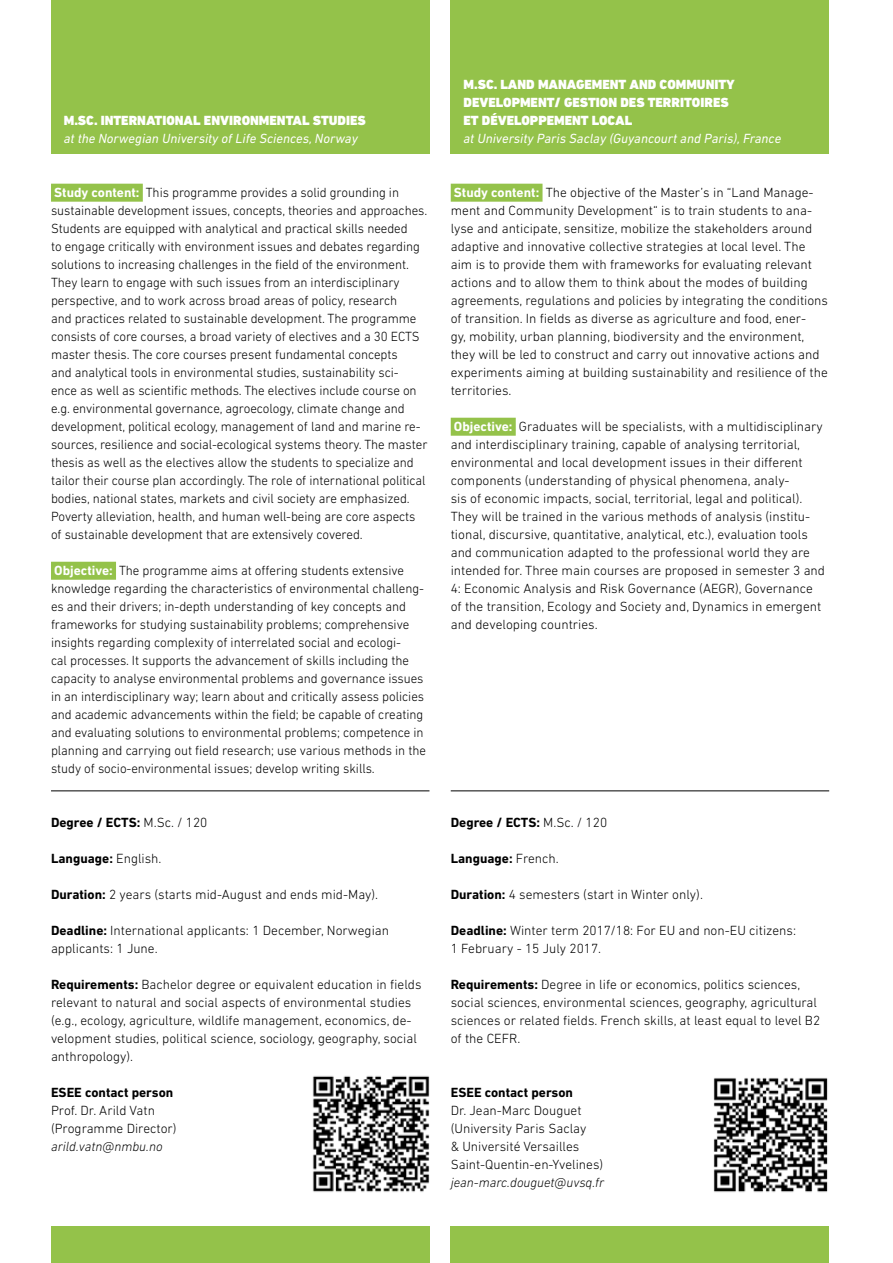
<style>
.page{position:relative;width:893px;height:1263px;background:#fff}
.page>*{position:absolute;margin:0;border:0;box-sizing:border-box;transform-origin:0 0}
.t1{font:300 13.5px/18px "DIN Next LT Pro";letter-spacing:-.005em;color:#000}
.t2{font:900 13.5px/18px "DIN Next LT Pro";color:#fff}
.t3{font:700 13.5px "DIN Next LT Pro";color:#000}
.t4{font:italic 13.5px "DIN Next LT Pro";color:#fff}
.t5{font:italic 300 13.5px "DIN Next LT Pro";color:#000}
.s1{font-weight:700;color:#fff}
.s2{font-weight:300}
.s3{font-weight:700}
</style>
<div class="page">
<div style="left:51px;top:0;width:378px;height:153px;background:#94c24a"></div>
<div style="left:451px;top:0;width:378px;height:153px;background:#94c24a"></div>
<div style="left:51px;top:1226px;width:378px;height:37px;background:#94c24a"></div>
<div style="left:451px;top:1226px;width:378px;height:37px;background:#94c24a"></div>
<div style="left:51px;top:184px;width:92px;height:18px;background:#94c24a"></div>
<div style="left:51px;top:562px;width:65px;height:18px;background:#94c24a"></div>
<div style="left:451px;top:184px;width:91px;height:18px;background:#94c24a"></div>
<div style="left:451px;top:418px;width:65px;height:18px;background:#94c24a"></div>
<img style="left:312px;top:1075px;width:118px;height:117px">
<img style="left:713px;top:1077px;width:115px;height:116px">
<hr style="left:51px;top:790px;width:378px;height:1px;background:#000">
<hr style="left:451px;top:790px;width:378px;height:1px;background:#000">
<p class="t2" style="left:64px;top:112px;width:304px">M.SC. INTERNATIONAL ENVIRONMENTAL STUDIES</p>
<p class="t4" style="left:64px;top:131px;width:296px">at the Norwegian University of Life Sciences, Norway</p>
<p class="t1" style="left:51px;top:183px;width:378px"><span class="s1">Study content:</span> This programme provides a solid grounding in sustainable development issues, concepts, theories and approaches.<br>Students are equipped with analytical and practical skills needed<br>to engage critically with environment issues and debates regarding solutions to increasing challenges in the field of the environment.<br>They learn to engage with such issues from an interdisciplinary perspective, and to work across broad areas of policy, research<br>and practices related to sustainable development. The programme consists of core courses, a broad variety of electives and a 30 ECTS master thesis. The core courses present fundamental concepts<br>and analytical tools in environmental studies, sustainability sci&shy;ence as well as scientific methods. The electives include course on e.g. environmental governance, agroecology, climate change and development, political ecology, management of land and marine re&shy;sources, resilience and social-ecological systems theory. The master thesis as well as the electives allow the students to specialize and tailor their course plan accordingly. The role of international political bodies, national states, markets and civil society are emphasized.<br>Poverty alleviation, health, and human well-being are core aspects of sustainable development that are extensively covered.</p>
<p class="t1" style="left:51px;top:561px;width:376px"><span class="s1">Objective:</span> The programme aims at offering students extensive knowledge regarding the characteristics of environmental challeng&shy;es and their drivers; in-depth understanding of key concepts and frameworks for studying sustainability problems; comprehensive insights regarding complexity of interrelated social and ecologi-<br>cal processes. It supports the advancement of skills including the capacity to analyse environmental problems and governance issues in an interdisciplinary way; learn about and critically assess policies and academic advancements within the field; be capable of creating and evaluating solutions to environmental problems; competence in planning and carrying out field research; use various methods in the study of socio-environmental issues; develop writing skills.</p>
<p class="t3" style="left:51px;top:815px;width:158px">Degree / ECTS: <span class="s2">M.Sc. / 120</span></p>
<p class="t3" style="left:51px;top:851px;width:112px">Language: <span class="s2">English.</span></p>
<p class="t1" style="left:51px;top:885px;width:329px"><span class="s3">Duration:</span> 2 years (starts mid-August and ends mid-May).</p>
<p class="t1" style="left:51px;top:921px;width:340px"><span class="s3">Deadline:</span> International applicants: 1 December, Norwegian applicants: 1 June.</p>
<p class="t1" style="left:51px;top:975px;width:372px"><span class="s3">Requirements:</span> Bachelor degree or equivalent education in fields relevant to natural and social aspects of environmental studies (e.g., ecology, agriculture, wildlife management, economics, de&shy;velopment studies, political science, sociology, geography, social anthropology).</p>
<p class="t3" style="left:51px;top:1085px;width:124px">ESEE contact person</p>
<p class="t1" style="left:51px;top:1101px;width:127px">Prof. Dr. Arild Vatn (Programme Director)</p>
<p class="t5" style="left:51px;top:1139px;width:113px">arild.vatn@nmbu.no</p>
<p class="t2" style="left:463px;top:76px;width:273px">M.SC. LAND MANAGEMENT AND COMMUNITY<br>DEVELOPMENT/ GESTION DES TERRITOIRES<br>ET DÉVELOPPEMENT LOCAL</p>
<p class="t4" style="left:463px;top:131px;width:319px">at University Paris Saclay (Guyancourt and Paris), France</p>
<p class="t1" style="left:451px;top:183px;width:379px"><span class="s1">Study content:</span> The objective of the Master’s in “Land Manage&shy;ment and Community Development“ is to train students to ana&shy;lyse and anticipate, sensitize, mobilize the stakeholders around adaptive and innovative collective strategies at local level. The aim is to provide them with frameworks for evaluating relevant actions and to allow them to think about the modes of building agreements, regulations and policies by integrating the conditions of transition. In fields as diverse as agriculture and food, ener-<br>gy, mobility, urban planning, biodiversity and the environment, they will be led to construct and carry out innovative actions and experiments aiming at building sustainability and resilience of the territories.</p>
<p class="t1" style="left:451px;top:417px;width:376px"><span class="s1">Objective:</span> Graduates will be specialists, with a multidisciplinary and interdisciplinary training, capable of analysing territorial, environmental and local development issues in their different components (understanding of physical phenomena, analy-<br>sis of economic impacts, social, territorial, legal and political).<br>They will be trained in the various methods of analysis (institu&shy;tional, discursive, quantitative, analytical, etc.), evaluation tools and communication adapted to the professional world they are intended for. Three main courses are proposed in semester 3 and 4: Economic Analysis and Risk Governance (AEGR), Governance of the transition, Ecology and Society and, Dynamics in emergent and developing countries.</p>
<p class="t3" style="left:451px;top:815px;width:158px">Degree / ECTS: <span class="s2">M.Sc. / 120</span></p>
<p class="t3" style="left:451px;top:851px;width:110px">Language: <span class="s2">French.</span></p>
<p class="t1" style="left:451px;top:885px;width:254px"><span class="s3">Duration:</span> 4 semesters (start in Winter only).</p>
<p class="t1" style="left:451px;top:921px;width:347px"><span class="s3">Deadline:</span> Winter term 2017/18: For EU and non-EU citizens:<br>1 February - 15 July 2017.</p>
<p class="t1" style="left:451px;top:975px;width:371px"><span class="s3">Requirements:</span> Degree in life or economics, politics sciences, social sciences, environmental sciences, geography, agricultural sciences or related fields. French skills, at least equal to level B2 of the CEFR.</p>
<p class="t3" style="left:451px;top:1085px;width:124px">ESEE contact person</p>
<p class="t1" style="left:451px;top:1101px;width:154px">Dr. Jean-Marc Douguet (University Paris Saclay<br>&amp; Université Versailles<br>Saint-Quentin-en-Yvelines)</p>
<p class="t5" style="left:451px;top:1175px;width:155px">jean-marc.douguet@uvsq.fr</p>
</div>
